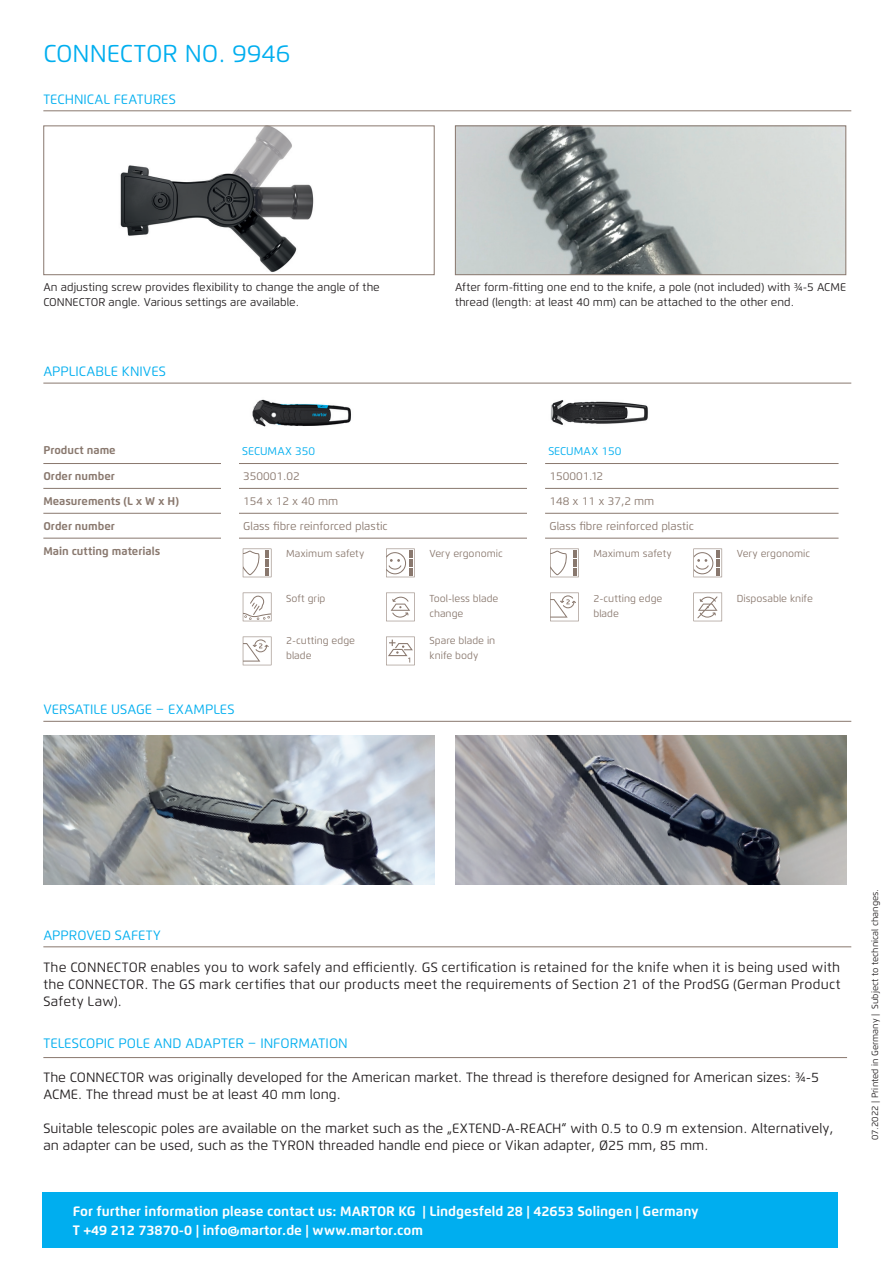
<style>
.page{position:relative;width:893px;height:1263px;background:#fff}
.page>*{position:absolute;margin:0;border:0;box-sizing:border-box;transform-origin:0 0}
.t1{font:24.3px "Flexo";color:#00aeef}
.t2{font:700 13.65px/19.2px "Flexo";color:#fff}
.t3{font:13.65px "Flexo";color:#00aeef}
.t4{font:13.5px/17px "Flexo";color:#231f20}
.t5{font:13.5px "Flexo";color:#00aeef}
.t6{font:11.25px/14.9px "Flexo";color:#231f20}
.t7{font:11.25px "Flexo";color:#89786e}
.t8{font:700 11.25px "Flexo";color:#89786e}
.t9{font:11.25px "Flexo";color:#00aeef}
.t10{font:10.2px/14.9px "Flexo";color:#89786e}
.t11{font:9px "Flexo";color:#231f20}
</style>
<div class="page">
<img style="left:120px;top:127px;width:194px;height:145px">
<div style="left:43px;top:125px;width:392px;height:150px;border:1px solid #89786e"></div>
<img style="left:457px;top:127px;width:387px;height:146px">
<div style="left:455px;top:125px;width:391px;height:150px;border:1px solid #89786e"></div>
<img style="left:43px;top:736px;width:392px;height:148px">
<img style="left:455px;top:736px;width:391px;height:148px">
<div style="left:43px;top:1193px;width:795px;height:55px;background:#00aeef"></div>
<hr style="left:43px;top:111px;width:808px;height:1px;background:#89786e">
<hr style="left:43px;top:946px;width:808px;height:1px;background:#89786e">
<hr style="left:43px;top:721px;width:808px;height:1px;background:#89786e">
<hr style="left:43px;top:383px;width:808px;height:1px;background:#89786e">
<img style="left:550px;top:400px;width:98px;height:25px">
<img style="left:252px;top:399px;width:99px;height:28px">
<hr style="left:239px;top:538px;width:289px;height:1px;background:#89786e">
<hr style="left:545px;top:538px;width:293px;height:1px;background:#89786e">
<hr style="left:43px;top:538px;width:196px;height:1px;background:#89786e">
<hr style="left:43px;top:488px;width:196px;height:1px;background:#89786e">
<hr style="left:43px;top:513px;width:196px;height:1px;background:#89786e">
<hr style="left:545px;top:463px;width:293px;height:1px;background:#89786e">
<hr style="left:43px;top:463px;width:196px;height:1px;background:#89786e">
<hr style="left:239px;top:488px;width:289px;height:1px;background:#89786e">
<hr style="left:545px;top:488px;width:293px;height:1px;background:#89786e">
<hr style="left:239px;top:513px;width:289px;height:1px;background:#89786e">
<hr style="left:545px;top:513px;width:293px;height:1px;background:#89786e">
<hr style="left:239px;top:463px;width:289px;height:1px;background:#89786e">
<div style="left:221px;top:462px;width:17px;height:231px;background:#fff"></div>
<hr style="left:43px;top:1057px;width:804px;height:1px;background:#89786e">
<svg style="left:550px;top:549px;width:29px;height:28px"></svg>
<svg style="left:693px;top:549px;width:29px;height:28px"></svg>
<svg style="left:550px;top:593px;width:29px;height:28px"></svg>
<svg style="left:693px;top:593px;width:29px;height:28px"></svg>
<svg style="left:243px;top:549px;width:28px;height:28px"></svg>
<svg style="left:386px;top:549px;width:29px;height:28px"></svg>
<svg style="left:243px;top:593px;width:28px;height:28px"></svg>
<svg style="left:386px;top:593px;width:29px;height:28px"></svg>
<svg style="left:243px;top:637px;width:28px;height:28px"></svg>
<svg style="left:386px;top:637px;width:29px;height:28px"></svg>
<h1 class="t1" style="left:43px;top:38px;width:248px">CONNECTOR NO. 9946</h1>
<p class="t5" style="left:43px;top:91px;width:134px">TECHNICAL FEATURES</p>
<p class="t6" style="left:43px;top:280px;width:338px">An adjusting screw provides flexibility to change the angle of the<br>CONNECTOR angle. Various settings are available.</p>
<p class="t6" style="left:455px;top:280px;width:393px">After form-fitting one end to the knife, a pole (not included) with ¾-5 ACME thread (length: at least 40 mm) can be attached to the other end.</p>
<p class="t5" style="left:43px;top:363px;width:124px">APPLICABLE KNIVES</p>
<p class="t8" style="left:43px;top:443px;width:74px">Product name</p>
<p class="t9" style="left:242px;top:444px;width:75px">SECUMAX 350</p>
<p class="t9" style="left:548px;top:444px;width:75px">SECUMAX 150</p>
<p class="t8" style="left:43px;top:469px;width:73px">Order number</p>
<p class="t7" style="left:243px;top:469px;width:58px">350001.02</p>
<p class="t7" style="left:549px;top:469px;width:55px">150001.12</p>
<p class="t8" style="left:43px;top:494px;width:137px">Measurements (L x W x H)</p>
<p class="t7" style="left:243px;top:494px;width:97px">154 x 12 x 40 mm</p>
<p class="t7" style="left:549px;top:494px;width:107px">148 x 11 x 37,2 mm</p>
<p class="t8" style="left:43px;top:519px;width:73px">Order number</p>
<p class="t7" style="left:243px;top:519px;width:146px">Glass fibre reinforced plastic</p>
<p class="t7" style="left:549px;top:519px;width:146px">Glass fibre reinforced plastic</p>
<p class="t8" style="left:43px;top:544px;width:118px">Main cutting materials</p>
<p class="t10" style="left:286px;top:546px;width:80px">Maximum safety</p>
<p class="t10" style="left:429px;top:546px;width:75px">Very ergonomic</p>
<p class="t10" style="left:286px;top:591px;width:41px">Soft grip</p>
<p class="t10" style="left:429px;top:591px;width:70px">Tool-less blade change</p>
<p class="t10" style="left:286px;top:633px;width:71px">2-cutting edge blade</p>
<p class="t10" style="left:429px;top:633px;width:67px">Spare blade in knife body</p>
<p class="t10" style="left:593px;top:546px;width:80px">Maximum safety</p>
<p class="t10" style="left:737px;top:546px;width:75px">Very ergonomic</p>
<p class="t10" style="left:593px;top:591px;width:71px">2-cutting edge blade</p>
<p class="t10" style="left:737px;top:591px;width:78px">Disposable knife</p>
<p class="t5" style="left:43px;top:701px;width:193px">VERSATILE USAGE – EXAMPLES</p>
<p class="t5" style="left:43px;top:927px;width:119px">APPROVED SAFETY</p>
<p class="t4" style="left:43px;top:958px;width:799px;text-align:justify">The CONNECTOR enables you to work safely and efficiently. GS certification is retained for the knife when it is being used with the CONNECTOR. The GS mark certifies that our products meet the requirements of Section 21 of the ProdSG (German Product Safety Law).</p>
<p class="t3" style="left:43px;top:1035px;width:306px">TELESCOPIC POLE AND ADAPTER – INFORMATION</p>
<p class="t4" style="left:43px;top:1069px;width:777px">The CONNECTOR was originally developed for the American market. The thread is therefore designed for American sizes: ¾-5<br>ACME. The thread must be at least 40 mm long.</p>
<p class="t4" style="left:43px;top:1120px;width:792px">Suitable telescopic poles are available on the market such as the „EXTEND-A-REACH“ with 0.5 to 0.9 m extension. Alternatively, an adapter can be used, such as the TYRON threaded handle end piece or Vikan adapter, Ø25 mm, 85 mm.</p>
<p class="t2" style="left:73px;top:1202px;width:627px">For further information please contact us: MARTOR KG | Lindgesfeld 28 | 42653 Solingen | Germany<br>T +49 212 73870-0 | info@martor.de | www.martor.com</p>
<p class="t11" style="left:870px;top:1140px;width:253px;rotate:-90deg">07.2022 | Printed in Germany | Subject to technical changes.</p>
</div>
